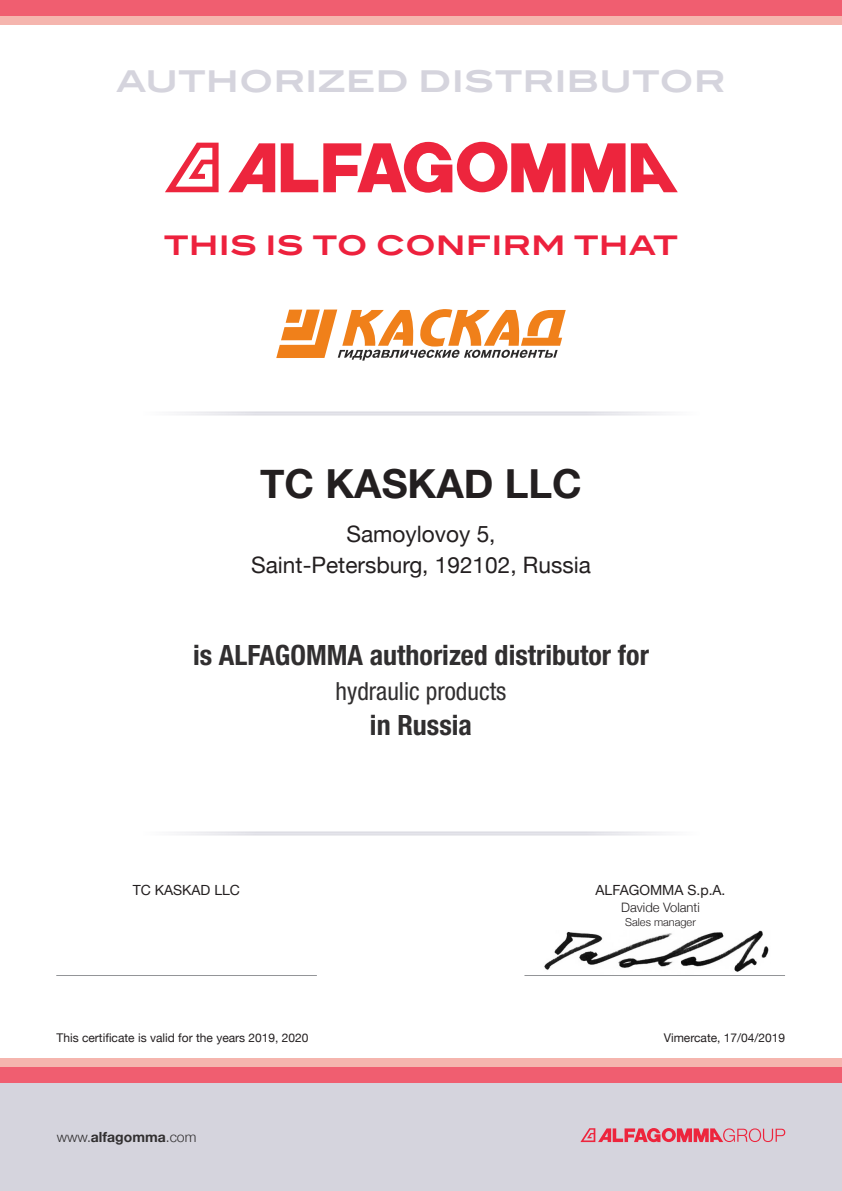
<style>
.page{position:relative;width:842px;height:1191px;background:#fff}
.page>*{position:absolute;margin:0;border:0;box-sizing:border-box;transform-origin:0 0}
.t1{font:700 40px "Helvetica Neue";color:#231f20}
.t2{font:700 30px "Blair ITC Std";color:#d5d4dd}
.t3{font:700 condensed 28px "Helvetica Neue LT Std";color:#312f30}
.t4{font:700 27px "Blair ITC Std";color:#ed213d}
.t5{font:condensed 25px "Helvetica Neue LT Std";color:#312f30}
.t6{font:22.6px/31.1px "Helvetica Neue";color:#231f20;text-align:center}
.t7{font:14px "Helvetica Neue";color:#231f20}
.t8{font:700 14px "Helvetica Neue";color:#312f30}
.t9{font:300 13px "Helvetica Neue";color:#231f20}
.t10{font:12px "Helvetica Neue";color:#231f20}
.t11{font:300 11px "Helvetica Neue";color:#231f20}
.s1{font-weight:300}
</style>
<div class="page">
<hr style="left:56px;top:975px;width:261px;height:1px;background:#939598">
<div style="left:0;top:1082px;width:842px;height:109px;background:#d5d4dd"></div>
<div style="left:0;top:1066px;width:842px;height:16px;background:#f05e70"></div>
<div style="left:0;top:1058px;width:842px;height:8px;background:#f5b5ae"></div>
<div style="left:0;top:0;width:842px;height:16px;background:#f05e70"></div>
<div style="left:0;top:16px;width:842px;height:8px;background:#f5b5ae"></div>
<svg style="left:631px;top:143px;width:47px;height:49px"></svg>
<svg style="left:228px;top:143px;width:47px;height:49px"></svg>
<svg style="left:571px;top:143px;width:54px;height:49px"></svg>
<svg style="left:165px;top:143px;width:54px;height:49px"></svg>
<svg style="left:281px;top:142px;width:284px;height:51px"></svg>
<svg style="left:276px;top:309px;width:290px;height:51px"></svg>
<img style="left:544px;top:930px;width:225px;height:42px">
<hr style="left:524px;top:975px;width:261px;height:1px;background:#939598">
<svg style="left:580px;top:1128px;width:206px;height:15px"></svg>
<p class="t2" style="left:117px;top:62px;width:610px">AUTHORIZED DISTRIBUTOR</p>
<p class="t4" style="left:164px;top:228px;width:516px">THIS IS TO CONFIRM THAT</p>
<p class="t1" style="left:260px;top:452px;width:323px">TC KASKAD LLC</p>
<p class="t6" style="left:251px;top:519px;width:341px">Samoylovoy 5,<br>Saint-Petersburg, 192102, Russia</p>
<p class="t3" style="left:193px;top:638px;width:457px">is ALFAGOMMA authorized distributor for</p>
<p class="t5" style="left:336px;top:676px;width:172px">hydraulic products</p>
<p class="t3" style="left:370px;top:708px;width:104px">in Russia</p>
<p class="t7" style="left:133px;top:879px;width:109px">TC KASKAD LLC</p>
<p class="t7" style="left:596px;top:879px;width:131px">ALFAGOMMA S.p.A.</p>
<p class="t9" style="left:621px;top:897px;width:80px">Davide Volanti</p>
<p class="t11" style="left:625px;top:913px;width:72px">Sales manager</p>
<p class="t10" style="left:57px;top:1028px;width:254px">This certificate is valid for the years 2019, 2020</p>
<p class="t10" style="left:664px;top:1028px;width:123px">Vimercate, 17/04/2019</p>
<p class="t8" style="left:57px;top:1126px;width:141px"><span class="s1">www.</span>alfagomma<span class="s1">.com</span></p>
</div>
